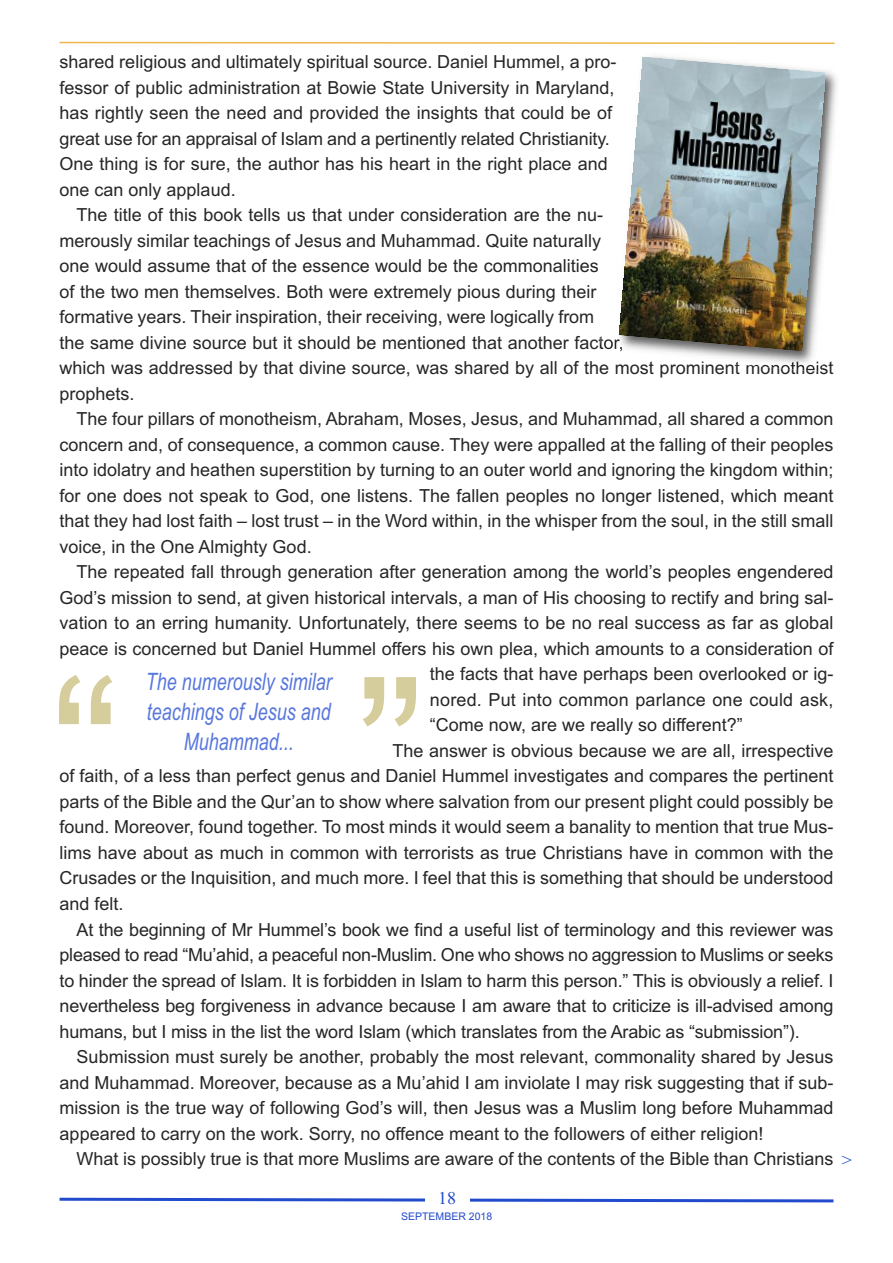
<style>
.page{position:relative;width:893px;height:1263px;background:#fff}
.page>*{position:absolute;margin:0;border:0;box-sizing:border-box;transform-origin:0 0}
.t1{font:210px "Arial";color:#d5cd9b}
.t2{font:italic 24px/30px "Arial";color:#5877dc;text-align:center;scale:.75 1}
.t3{font:18px/25.5px "Arial";color:#272627}
.t4{font:18px "Times New Roman";color:#224acc}
.t5{font:italic 18px "Times New Roman";color:#234bd1}
.t6{font:10.5px "Arial";color:#224acc}
</style>
<div class="page">
<svg style="left:59px;top:1197px;width:775px;height:6px"></svg>
<div style="left:425px;top:1192px;width:44px;height:37px;background:#fff"></div>
<svg style="left:59px;top:41px;width:776px;height:3px"></svg>
<img style="left:600px;top:71px;width:237px;height:301px">
<img style="left:619px;top:56px;width:206px;height:295px">
<p class="t3" style="left:60px;top:49px;width:559px">shared religious and ultimately spiritual source. Daniel Hummel, a pro&shy;fessor of public administration at Bowie State University in Maryland, has rightly seen the need and provided the insights that could be of great use for an appraisal of Islam and a pertinently related Christianity.<br>One thing is for sure, the author has his heart in the right place and one can only applaud.</p>
<p class="t3" style="left:60px;top:202px;width:775px;text-indent:17px">The title of this book tells us that under consideration are the nu-<br>merously similar teachings of Jesus and Muhammad. Quite naturally<br>one would assume that of the essence would be the commonalities<br>of the two men themselves. Both were extremely pious during their<br>formative years. Their inspiration, their receiving, were logically from<br>the same divine source but it should be mentioned that another factor,<br>which was addressed by that divine source, was shared by all of the most prominent monotheist prophets.</p>
<p class="t3" style="left:60px;top:406px;width:775px;text-align:justify;text-indent:17px">The four pillars of monotheism, Abraham, Moses, Jesus, and Muhammad, all shared a common concern and, of consequence, a common cause. They were appalled at the falling of their peoples into idolatry and heathen superstition by turning to an outer world and ignoring the kingdom within; for one does not speak to God, one listens. The fallen peoples no longer listened, which meant that they had lost faith – lost trust – in the Word within, in the whisper from the soul, in the still small voice, in the One Almighty God.</p>
<p class="t3" style="left:77px;top:559px;width:758px">The repeated fall through generation after generation among the world’s peoples engendered</p>
<p class="t3" style="left:60px;top:585px;width:775px">God’s mission to send, at given historical intervals, a man of His choosing to rectify and bring sal-</p>
<p class="t3" style="left:60px;top:610px;width:775px">vation to an erring humanity. Unfortunately, there seems to be no real success as far as global</p>
<p class="t3" style="left:60px;top:636px;width:775px">peace is concerned but Daniel Hummel offers his own plea, which amounts to a consideration of</p>
<p class="t3" style="left:430px;top:661px;width:405px">the facts that have perhaps been overlooked or ig-</p>
<p class="t3" style="left:430px;top:687px;width:405px">nored. Put into common parlance one could ask,</p>
<p class="t3" style="left:430px;top:712px;width:314px">“Come now, are we really so different?”</p>
<p class="t3" style="left:392px;top:738px;width:443px">The answer is obvious because we are all, irrespective</p>
<p class="t3" style="left:60px;top:763px;width:775px">of faith, of a less than perfect genus and Daniel Hummel investigates and compares the pertinent</p>
<p class="t3" style="left:60px;top:789px;width:775px">parts of the Bible and the Qur’an to show where salvation from our present plight could possibly be</p>
<p class="t3" style="left:60px;top:814px;width:775px">found. Moreover, found together. To most minds it would seem a banality to mention that true Mus-</p>
<p class="t3" style="left:60px;top:840px;width:775px">lims have about as much in common with terrorists as true Christians have in common with the</p>
<p class="t3" style="left:60px;top:865px;width:775px">Crusades or the Inquisition, and much more. I feel that this is something that should be understood</p>
<p class="t3" style="left:60px;top:891px;width:66px">and felt.</p>
<p class="t3" style="left:77px;top:916px;width:758px">At the beginning of Mr Hummel’s book we find a useful list of terminology and this reviewer was</p>
<p class="t3" style="left:60px;top:942px;width:775px">pleased to read “Mu’ahid, a peaceful non-Muslim. One who shows no aggression to Muslims or seeks</p>
<p class="t3" style="left:60px;top:967px;width:775px">to hinder the spread of Islam. It is forbidden in Islam to harm this person.” This is obviously a relief. I</p>
<p class="t3" style="left:60px;top:993px;width:775px">nevertheless beg forgiveness in advance because I am aware that to criticize is ill-advised among</p>
<p class="t3" style="left:60px;top:1018px;width:742px">humans, but I miss in the list the word Islam (which translates from the Arabic as “submission”).</p>
<p class="t3" style="left:77px;top:1044px;width:758px">Submission must surely be another, probably the most relevant, commonality shared by Jesus</p>
<p class="t3" style="left:60px;top:1069px;width:775px">and Muhammad. Moreover, because as a Mu’ahid I am inviolate I may risk suggesting that if sub-</p>
<p class="t3" style="left:60px;top:1095px;width:775px">mission is the true way of following God’s will, then Jesus was a Muslim long before Muhammad</p>
<p class="t3" style="left:60px;top:1120px;width:705px">appeared to carry on the work. Sorry, no offence meant to the followers of either religion!</p>
<p class="t3" style="left:77px;top:1146px;width:758px">What is possibly true is that more Muslims are aware of the contents of the Bible than Christians</p>
<h2 class="t2" style="left:146px;top:666px;width:250px">The numerously similar teachings of Jesus and<br>Muhammad...</h2>
<h1 class="t1" style="left:51px;top:633px;width:376px">“ ”</h1>
<p class="t5" style="left:842px;top:1149px;width:14px">&gt;</p>
<p class="t4" style="left:438px;top:1188px;width:19px">18</p>
<p class="t6" style="left:401px;top:1210px;width:93px">SEPTEMBER 2018</p>
</div>
